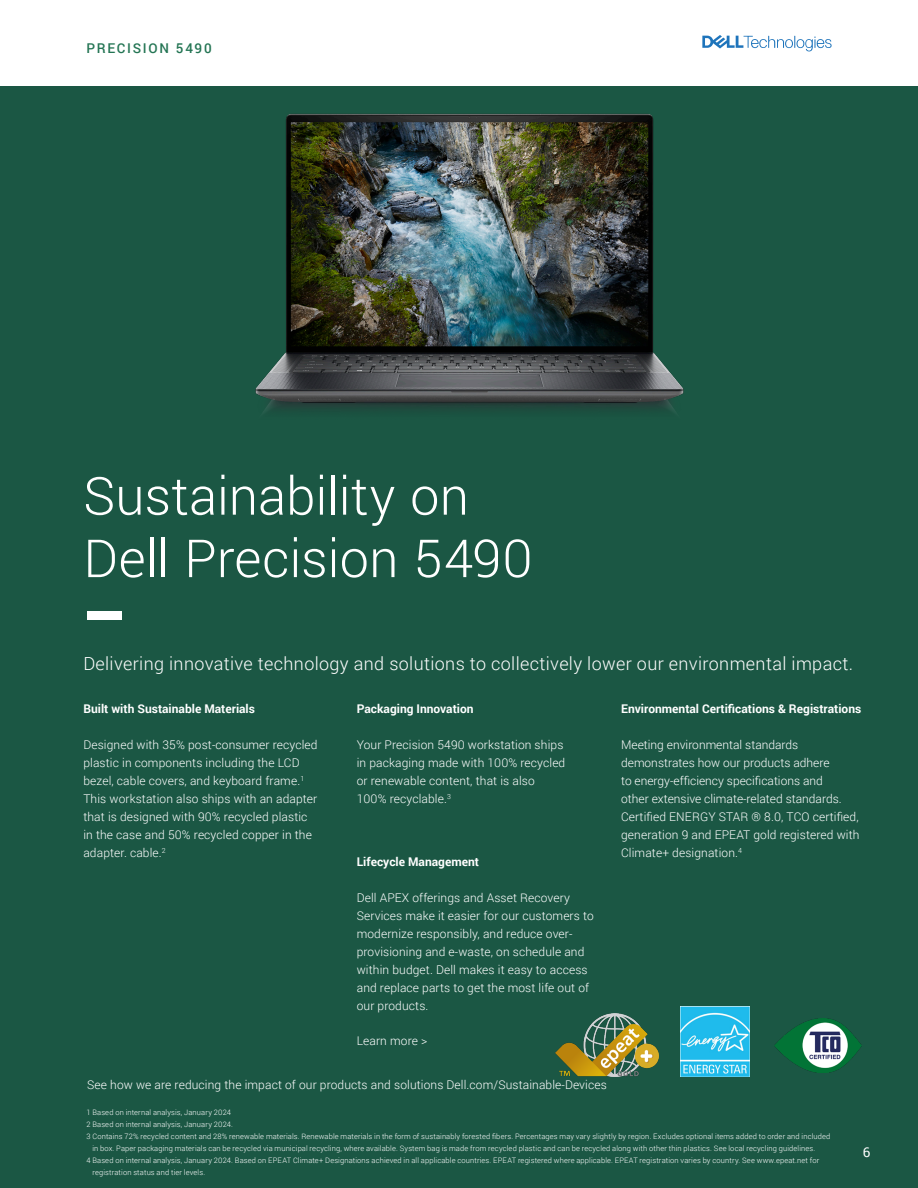
<style>
.page{position:relative;width:918px;height:1188px;background:#fff}
.page>*{position:absolute;margin:0;border:0;box-sizing:border-box;transform-origin:0 0}
.t1{font:300 52.5px/62.4px "Roboto";color:#fff}
.t2{font:300 18px "Roboto";letter-spacing:.02em;color:#fff}
.t3{font:500 13.5px "Roboto";letter-spacing:.13em;color:#247554}
.t4{font:13.5px "Roboto";color:#fff}
.t5{font:300 12px/18px "Roboto";letter-spacing:.01em;color:#fff}
.t6{font:700 12px "Roboto";color:#fff}
.t7{font:300 7.5px/12px "Roboto";letter-spacing:.02em;color:#fff}
</style>
<div class="page">
<div style="left:0;top:86px;width:918px;height:1102px;background:#1b5744"></div>
<div style="left:87px;top:612px;width:34px;height:8px;background:#fff"></div>
<svg style="left:702px;top:35px;width:130px;height:16px"></svg>
<img style="left:774px;top:1018px;width:88px;height:55px">
<img style="left:681px;top:1007px;width:68px;height:70px">
<img style="left:255px;top:114px;width:429px;height:298px">
<img style="left:555px;top:1014px;width:103px;height:63px">
<p class="t3" style="left:86px;top:39px;width:127px">PRECISION 5490</p>
<p class="t1" style="left:83px;top:463px;width:451px">Sustainability on<br>Dell Precision 5490</p>
<p class="t2" style="left:83px;top:651px;width:771px">Delivering innovative technology and solutions to collectively lower our environmental impact.</p>
<p class="t6" style="left:83px;top:700px;width:173px">Built with Sustainable Materials</p>
<p class="t5" style="left:83px;top:736px;width:236px">Designed with 35% post-consumer recycled plastic in components including the LCD bezel, cable covers, and keyboard frame.<sup>1<br></sup>This workstation also ships with an adapter that is designed with 90% recycled plastic in the case and 50% recycled copper in the adapter. cable.<sup>2</sup></p>
<p class="t6" style="left:357px;top:700px;width:118px">Packaging Innovation</p>
<p class="t5" style="left:357px;top:736px;width:210px">Your Precision 5490 workstation ships in packaging made with 100% recycled or renewable content, that is also<br>100% recyclable.<sup>3</sup></p>
<p class="t6" style="left:357px;top:854px;width:124px">Lifecycle Management</p>
<p class="t5" style="left:357px;top:889px;width:239px">Dell APEX offerings and Asset Recovery Services make it easier for our customers to modernize responsibly, and reduce over&shy;provisioning and e-waste, on schedule and within budget. Dell makes it easy to access and replace parts to get the most life out of our products.</p>
<p class="t5" style="left:357px;top:1031px;width:72px">Learn more &gt;</p>
<p class="t5" style="left:87px;top:1076px;width:521px">See how we are reducing the impact of our products and solutions Dell.com/Sustainable-Devices</p>
<p class="t6" style="left:621px;top:700px;width:242px">Environmental Certifications &amp; Registrations</p>
<p class="t5" style="left:621px;top:736px;width:240px">Meeting environmental standards demonstrates how our products adhere<br>to energy-efficiency specifications and<br>other extensive climate-related standards.<br>Certified ENERGY STAR ® 8.0, TCO certified, generation 9 and EPEAT gold registered with Climate+ designation.<sup>4</sup></p>
<p class="t7" style="left:86px;top:1106px;width:146px">1 Based on internal analysis, January 2024</p>
<p class="t7" style="left:86px;top:1118px;width:148px">2 Based on internal analysis, January 2024.</p>
<p class="t7" style="left:92px;top:1130px;width:740px;text-indent:-6px">3 Contains 72% recycled content and 28% renewable materials. Renewable materials in the form of sustainably forested fibers. Percentages may vary slightly by region. Excludes optional items added to order and included in box. Paper packaging materials can be recycled via municipal recycling, where available. System bag is made from recycled plastic and can be recycled along with other thin plastics. See local recycling guidelines.</p>
<p class="t7" style="left:92px;top:1154px;width:728px;text-indent:-6px">4 Based on internal analysis, January 2024. Based on EPEAT Climate+ Designations achieved in all applicable countries. EPEAT registered where applicable. EPEAT registration varies by country. See www.epeat.net for registration status and tier levels.</p>
<p class="t4" style="left:863px;top:1143px;width:9px">6</p>
</div>
